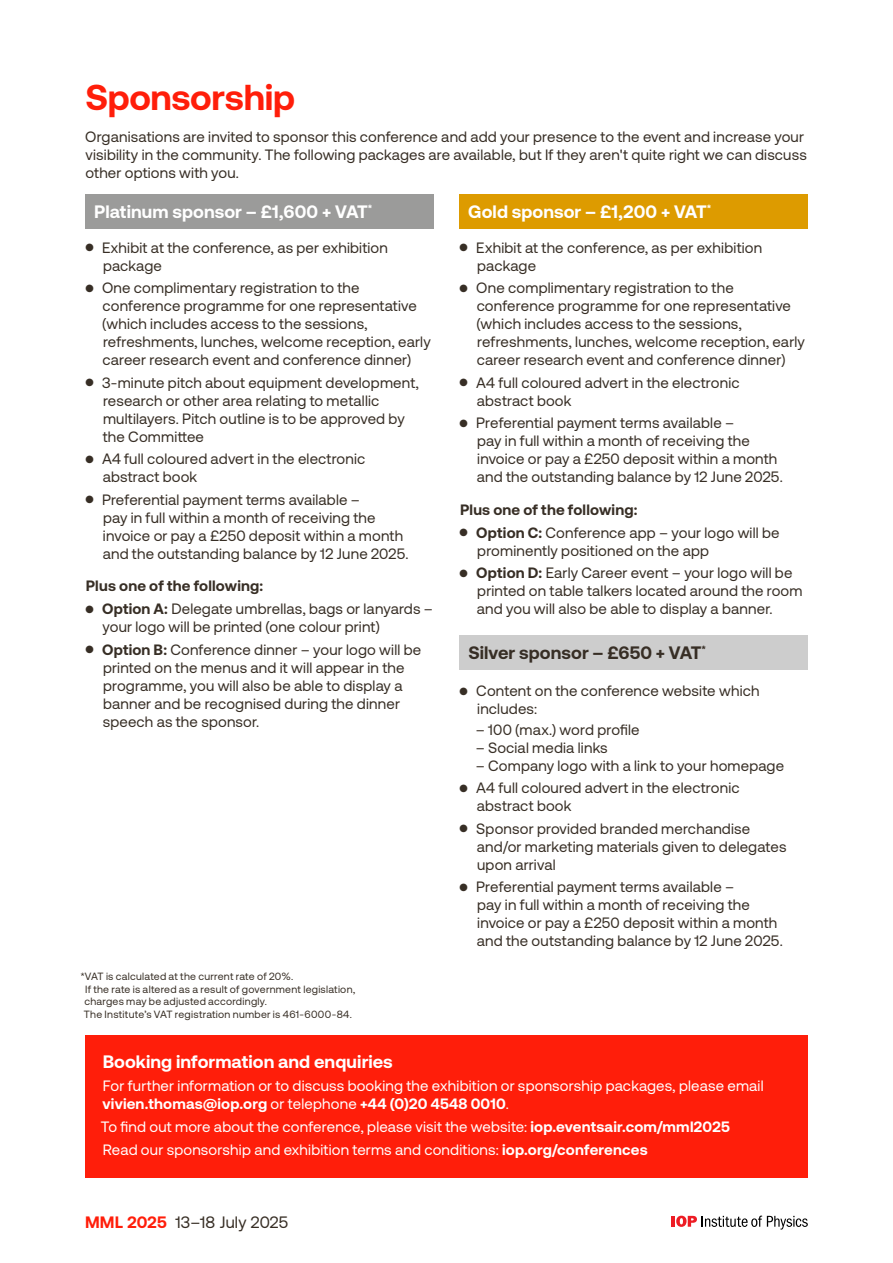
<style>
.page{position:relative;width:893px;height:1263px;background:#fff}
.page>*{position:absolute;margin:0;border:0;box-sizing:border-box;transform-origin:0 0}
.Iop_MML_Heading{font:700 36px "Aeonik Pro";letter-spacing:-.01em;color:#ff1e0a}
.IoP_MML_Subhead_12_1{font:700 18px "Aeonik Pro";letter-spacing:.005em;color:#fff}
.IoP_MML_Subhead_12_1-2{font:700 18px "Aeonik Pro";letter-spacing:.005em;color:#372e25}
.t1{font:16.5px "Aeonik Pro";letter-spacing:.01em;color:#372e25}
.IoP_MML_Text_10_12{font:15px/18px "Aeonik Pro";letter-spacing:.015em;color:#372e25}
.IoP_MML_Text_10_12-2{font:15px/18px "Aeonik Pro";letter-spacing:.015em;color:#fff}
.IoP_MML_Bullets_10_1{font:15px "Aeonik Pro";letter-spacing:.015em;color:#372e25}
.IoP_Subhead_11_13{font:700 15px "Aeonik Pro";letter-spacing:.01em;color:#372e25}
.IoP_MML_Text_10_12-3{font:10.5px/12.6px "Aeonik Pro";letter-spacing:.025em;color:#372e25}
.s1{font-weight:700}
.s2{font-weight:700;color:#ff1e0a}
</style>
<div class="page">
<svg style="left:672px;top:1215px;width:136px;height:14px"></svg>
<div style="left:85px;top:194px;width:349px;height:34px;background:#9b9b9a"></div>
<div style="left:459px;top:194px;width:349px;height:34px;background:#dd9b00"></div>
<div style="left:459px;top:636px;width:349px;height:34px;background:#cdcdcd"></div>
<div style="left:85px;top:1035px;width:723px;height:143px;background:#ff1e0a"></div>
<p class="Iop_MML_Heading" style="left:85px;top:77px;width:211px">Sponsorship</p>
<p class="IoP_MML_Text_10_12" style="left:85px;top:127px;width:723px">Organisations are invited to sponsor this conference and add your presence to the event and increase your visibility in the community. The following packages are available, but If they aren't quite right we can discuss other options with you.</p>
<p class="IoP_MML_Subhead_12_1" style="left:94px;top:201px;width:280px">Platinum sponsor – £1,600 + VAT<sup>*</sup></p>
<p class="IoP_MML_Subhead_12_1" style="left:468px;top:201px;width:245px">Gold sponsor – £1,200 + VAT<sup>*</sup></p>
<p class="IoP_MML_Text_10_12" style="left:103px;top:239px;width:286px;text-indent:-18px">● Exhibit at the conference, as per exhibition package</p>
<p class="IoP_MML_Text_10_12" style="left:102px;top:279px;width:330px;text-indent:-17px">● One complimentary registration to the conference programme for one representative (which includes access to the sessions, refreshments, lunches, welcome reception, early career research event and conference dinner)</p>
<p class="IoP_MML_Text_10_12" style="left:103px;top:374px;width:318px;text-indent:-17px">● 3-minute pitch about equipment development, research or other area relating to metallic multilayers. Pitch outline is to be approved by the Committee</p>
<p class="IoP_MML_Text_10_12" style="left:103px;top:450px;width:264px;text-indent:-17px">● A4 full coloured advert in the electronic abstract book</p>
<p class="IoP_MML_Text_10_12" style="left:103px;top:491px;width:307px;text-indent:-17px">● Preferential payment terms available –<br>pay in full within a month of receiving the invoice or pay a £250 deposit within a month and the outstanding balance by 12 June 2025.</p>
<p class="IoP_Subhead_11_13" style="left:86px;top:577px;width:179px">Plus one of the following:</p>
<p class="IoP_MML_Text_10_12" style="left:103px;top:600px;width:332px;text-indent:-17px">● <span class="s1">Option A:</span> Delegate umbrellas, bags or lanyards – your logo will be printed (one colour print)</p>
<p class="IoP_MML_Text_10_12" style="left:103px;top:640px;width:320px;text-indent:-17px">● <span class="s1">Option B:</span> Conference dinner – your logo will be printed on the menus and it will appear in the programme, you will also be able to display a banner and be recognised during the dinner speech as the sponsor.</p>
<p class="IoP_MML_Text_10_12-3" style="left:84px;top:970px;width:273px;text-indent:-4px">*VAT is calculated at the current rate of 20%.<br>If the rate is altered as a result of government legislation, charges may be adjusted accordingly.<br>The Institute’s VAT registration number is 461-6000-84.</p>
<p class="IoP_MML_Text_10_12" style="left:477px;top:239px;width:286px;text-indent:-18px">● Exhibit at the conference, as per exhibition package</p>
<p class="IoP_MML_Text_10_12" style="left:476px;top:279px;width:330px;text-indent:-17px">● One complimentary registration to the conference programme for one representative (which includes access to the sessions, refreshments, lunches, welcome reception, early career research event and conference dinner)</p>
<p class="IoP_MML_Text_10_12" style="left:477px;top:374px;width:264px;text-indent:-17px">● A4 full coloured advert in the electronic abstract book</p>
<p class="IoP_MML_Text_10_12" style="left:477px;top:414px;width:307px;text-indent:-17px">● Preferential payment terms available –<br>pay in full within a month of receiving the invoice or pay a £250 deposit within a month and the outstanding balance by 12 June 2025.</p>
<p class="IoP_Subhead_11_13" style="left:460px;top:501px;width:179px">Plus one of the following:</p>
<p class="IoP_MML_Text_10_12" style="left:477px;top:523px;width:304px;text-indent:-18px">● <span class="s1">Option C:</span> Conference app – your logo will be prominently positioned on the app</p>
<p class="IoP_MML_Text_10_12" style="left:477px;top:564px;width:327px;text-indent:-17px">● <span class="s1">Option D:</span> Early Career event – your logo will be printed on table talkers located around the room and you will also be able to display a banner.</p>
<p class="IoP_MML_Subhead_12_1-2" style="left:468px;top:642px;width:239px">Silver sponsor – £650 + VAT<sup>*</sup></p>
<p class="IoP_MML_Text_10_12" style="left:477px;top:682px;width:284px;text-indent:-18px">● Content on the conference website which includes:</p>
<p class="IoP_MML_Bullets_10_1" style="left:476px;top:721px;width:165px">– 100 (max.) word profile</p>
<p class="IoP_MML_Bullets_10_1" style="left:476px;top:739px;width:134px">– Social media links</p>
<p class="IoP_MML_Bullets_10_1" style="left:476px;top:757px;width:310px">– Company logo with a link to your homepage</p>
<p class="IoP_MML_Text_10_12" style="left:477px;top:779px;width:264px;text-indent:-17px">● A4 full coloured advert in the electronic abstract book</p>
<p class="IoP_MML_Text_10_12" style="left:477px;top:819px;width:311px;text-indent:-17px">● Sponsor provided branded merchandise and/or marketing materials given to delegates upon arrival</p>
<p class="IoP_MML_Text_10_12" style="left:477px;top:878px;width:307px;text-indent:-17px">● Preferential payment terms available –<br>pay in full within a month of receiving the invoice or pay a £250 deposit within a month and the outstanding balance by 12 June 2025.</p>
<p class="IoP_MML_Subhead_12_1" style="left:103px;top:1052px;width:291px">Booking information and enquiries</p>
<p class="IoP_MML_Text_10_12-2" style="left:103px;top:1077px;width:662px">For further information or to discuss booking the exhibition or sponsorship packages, please email <span class="s1">vivien.thomas@iop.org</span> or telephone <span class="s1">+44 (0)20 4548 0010</span>.</p>
<p class="IoP_MML_Text_10_12-2" style="left:101px;top:1118px;width:630px">To find out more about the conference, please visit the website: <span class="s1">iop.eventsair.com/mml2025</span></p>
<p class="IoP_MML_Text_10_12-2" style="left:103px;top:1141px;width:546px">Read our sponsorship and exhibition terms and conditions: <span class="s1">iop.org/conferences</span></p>
<p class="t1" style="left:85px;top:1213px;width:205px"><span class="s2">MML 2025</span> 13–18 July 2025</p>
</div>
